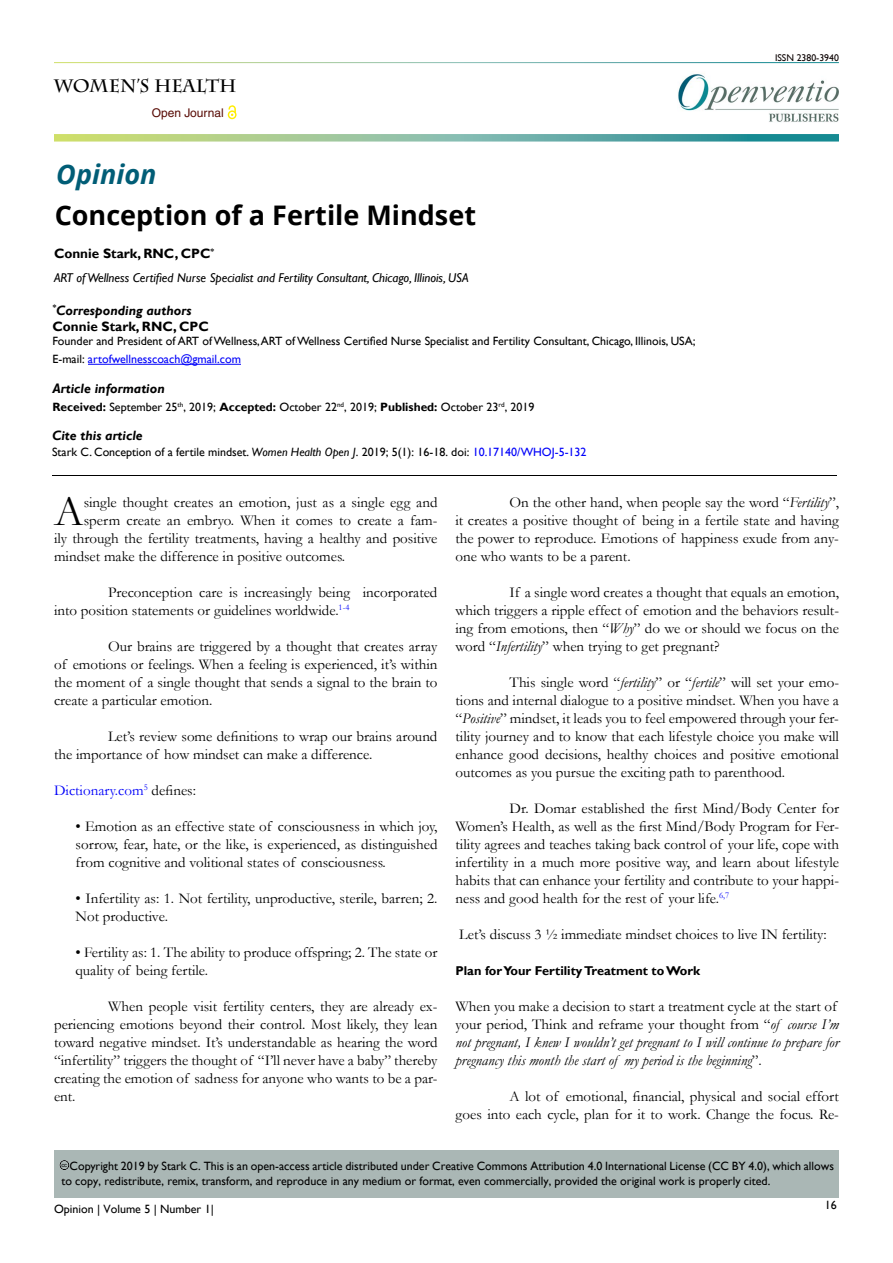
<style>
.page{position:relative;width:893px;height:1263px;background:#fff}
.page>*{position:absolute;margin:0;border:0;box-sizing:border-box;transform-origin:0 0}
.t1{font:43.8px "Garamond";color:#000}
.t2{font:700 27px "Open Sans";color:#000}
.t3{font:italic 700 27px "Open Sans";color:#015d76}
.t4{font:700 18px "Charlemagne Std";color:#000}
.t5{font:15px/18px "Garamond";color:#000;text-align:justify}
.t6{font:italic 15px/18px "Garamond";color:#000}
.t7{font:15px "Garamond";color:#0000fa}
.t8{font:italic 700 13.5px/16.2px "Gill Sans";color:#000}
.t9{font:700 13.5px "Gill Sans";color:#000}
.t10{font:italic 700 13.5px "Gill Sans";color:#000101}
.t11{font:italic 12.75px "Gill Sans";color:#000}
.t12{font:700 12.75px "Gill Sans";color:#000}
.t13{font:12px/18px "Gill Sans";color:#000}
.t14{font:12px "Gill Sans";color:#000101}
.t15{font:12px "Helvetica LT Std";color:#580b05}
.t16{font:9.75px "Gill Sans";color:#0a0000}
.t17{font:5.7px "Arial";color:#000}
.s1{font-style:normal}
.s2{color:#0000fa}
.s3{font-weight:700;color:#000}
.s4{color:#000}
.s5{font-style:italic}
</style>
<div class="page">
<svg style="left:228px;top:105px;width:8px;height:13px"></svg>
<img style="left:678px;top:74px;width:161px;height:48px">
<svg style="left:54px;top:134px;width:785px;height:8px;background:#83bb9d"></svg>
<hr style="left:88px;top:364px;width:153px;height:1px;background:#0000fa">
<div style="left:40px;top:464px;width:810px;height:13px;background:#f9f2f3;opacity:.75"></div>
<div style="left:54px;top:1150px;width:785px;height:48px;background:#aab7b5"></div>
<div style="left:47px;top:1147px;width:37px;height:24px;background:#f9f2f3;opacity:.75"></div>
<p class="t4" style="left:54px;top:75px;width:184px">WOMEN’S HEALTH</p>
<p class="t15" style="left:152px;top:106px;width:74px">Open Journal</p>
<h2 class="t3" style="left:56px;top:155px;width:102px">Opinion</h2>
<h2 class="t2" style="left:55px;top:196px;width:423px">Conception of a Fertile Mindset</h2>
<p class="t9" style="left:54px;top:245px;width:162px">Connie Stark, RNC, CPC<sup>*</sup></p>
<p class="t11" style="left:54px;top:270px;width:416px">ART of Wellness Certified Nurse Specialist and Fertility Consultant, Chicago, Illinois, USA</p>
<p class="t8" style="left:52px;top:302px;width:158px"><sup>*</sup>Corresponding authors<br><span class="s1">Connie Stark, RNC, CPC</span></p>
<p class="t13" style="left:52px;top:333px;width:644px">Founder and President of ART of Wellness, ART of Wellness Certified Nurse Specialist and Fertility Consultant, Chicago, Illinois, USA;<br>E-mail: <span class="s2">artofwellnesscoach@gmail.com</span></p>
<p class="t10" style="left:52px;top:381px;width:114px">Article information</p>
<p class="t14" style="left:52px;top:400px;width:484px"><span class="s3">Received:</span> September 25<sup>th</sup>, 2019<span class="s4">;</span> <span class="s3">Accepted:</span> October 22<sup>nd</sup>, 2019<span class="s4">;</span> <span class="s3">Published:</span> October 23<sup>rd</sup>, 2019</p>
<p class="t8" style="left:52px;top:428px;width:92px">Cite this article</p>
<p class="t13" style="left:52px;top:443px;width:536px">Stark C. Conception of a fertile mindset. <span class="s5">Women Health Open J</span>. 2019; 5(1): 16-18. doi: <span class="s2">10.17140/WHOJ-5-132</span></p>
<p class="t16" style="left:775px;top:52px;width:65px">ISSN 2380-3940</p>
<h1 class="t1" style="left:54px;top:482px;width:31px">A</h1>
<p class="t5" style="left:84px;top:493px;width:355px">single thought creates an emotion, just as a single egg and</p>
<p class="t5" style="left:84px;top:511px;width:355px">sperm create an embryo. When it comes to create a fam-</p>
<p class="t5" style="left:54px;top:529px;width:385px">ily through the fertility treatments, having a healthy and positive</p>
<p class="t5" style="left:54px;top:547px;width:293px">mindset make the difference in positive outcomes.</p>
<p class="t5" style="left:54px;top:583px;width:385px;text-indent:54px">Preconception care is increasingly being incorporated into position statements or guidelines worldwide.<sup>1-4</sup></p>
<p class="t5" style="left:54px;top:637px;width:385px;text-indent:54px">Our brains are triggered by a thought that creates array of emotions or feelings. When a feeling is experienced, it’s within the moment of a single thought that sends a signal to the brain to create a particular emotion.</p>
<p class="t5" style="left:54px;top:727px;width:385px;text-indent:54px">Let’s review some definitions to wrap our brains around the importance of how mindset can make a difference.</p>
<p class="t7" style="left:54px;top:780px;width:144px">Dictionary.com<sup>5</sup> <span class="s4">defines:</span></p>
<p class="t5" style="left:76px;top:817px;width:363px">• Emotion as an effective state of consciousness in which joy, sorrow, fear, hate, or the like, is experienced, as distinguished from cognitive and volitional states of consciousness.</p>
<p class="t5" style="left:76px;top:889px;width:363px">• Infertility as: 1. Not fertility, unproductive, sterile, barren; 2.<br>Not productive.</p>
<p class="t5" style="left:76px;top:943px;width:363px">• Fertility as: 1. The ability to produce offspring; 2. The state or quality of being fertile.</p>
<p class="t5" style="left:54px;top:997px;width:385px;text-indent:54px">When people visit fertility centers, they are already ex&shy;periencing emotions beyond their control. Most likely, they lean toward negative mindset. It’s understandable as hearing the word “infertility” triggers the thought of “I’ll never have a baby” thereby creating the emotion of sadness for anyone who wants to be a par&shy;ent.</p>
<p class="t5" style="left:455px;top:493px;width:385px;text-indent:54px">On the other hand, when people say the word “<span class="s5">Fertility</span>”, it creates a positive thought of being in a fertile state and having the power to reproduce. Emotions of happiness exude from any&shy;one who wants to be a parent.</p>
<p class="t5" style="left:456px;top:583px;width:385px;text-indent:54px">If a single word creates a thought that equals an emotion, which triggers a ripple effect of emotion and the behaviors result&shy;ing from emotions, then “<span class="s5">Why</span>” do we or should we focus on the word “<span class="s5">Infertility</span>” when trying to get pregnant?</p>
<p class="t5" style="left:455px;top:673px;width:385px;text-indent:54px">This single word “<span class="s5">fertility</span>” or “<span class="s5">fertile</span>” will set your emo&shy;tions and internal dialogue to a positive mindset. When you have a “<span class="s5">Positive</span>” mindset, it leads you to feel empowered through your fer&shy;tility journey and to know that each lifestyle choice you make will enhance good decisions, healthy choices and positive emotional outcomes as you pursue the exciting path to parenthood.</p>
<p class="t5" style="left:455px;top:799px;width:385px;text-indent:54px">Dr. Domar established the first Mind/Body Center for Women’s Health, as well as the first Mind/Body Program for Fer&shy;tility agrees and teaches taking back control of your life, cope with infertility in a much more positive way, and learn about lifestyle habits that can enhance your fertility and contribute to your happi&shy;ness and good health for the rest of your life.<sup>6,7</sup></p>
<p class="t5" style="left:459px;top:925px;width:369px">Let’s discuss 3 ½ immediate mindset choices to live IN fertility:</p>
<p class="t12" style="left:455px;top:963px;width:246px">Plan for Your Fertility Treatment to Work</p>
<p class="t6" style="left:455px;top:997px;width:385px"><span class="s1">When you make a decision to start a treatment cycle at the start of your period, Think and reframe your thought from “</span>of course I’m not pregnant, I knew I wouldn’t get pregnant to I will continue to prepare for pregnancy this month the start of my period is the beginning<span class="s1">”.</span></p>
<p class="t5" style="left:455px;top:1087px;width:385px;text-align:right">A lot of emotional, financial, physical and social effort<br>goes into each cycle, plan for it to work. Change the focus. Re-</p>
<p class="t13" style="left:61px;top:1159px;width:774px;line-height:14.4px;text-indent:8px">Copyright 2019 by Stark C. This is an open-access article distributed under Creative Commons Attribution 4.0 International License (CC BY 4.0), which allows to copy, redistribute, remix, transform, and reproduce in any medium or format, even commercially, provided the original work is properly cited.</p>
<p class="t13" style="left:825px;top:1196px;width:13px">16</p>
<p class="t17" style="left:61px;top:1161px;width:7px">cc</p>
<p class="t13" style="left:54px;top:1200px;width:161px">Opinion | Volume 5 | Number 1|</p>
</div>
